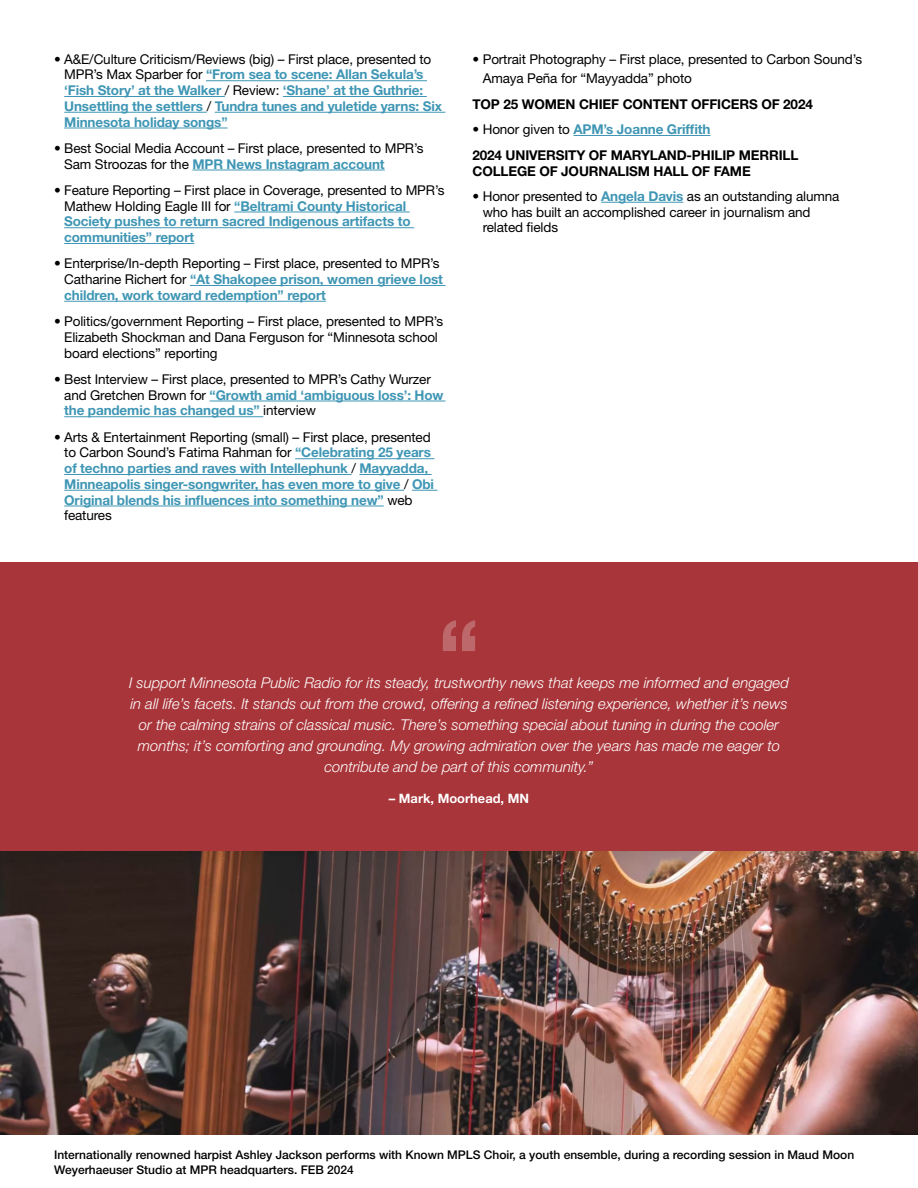
<style>
.page{position:relative;width:918px;height:1188px;background:#fff}
.page>*{position:absolute;margin:0;border:0;box-sizing:border-box;transform-origin:0 0}
.t1{font:italic 300 14.85px/21px "Helvetica Neue LT Std";color:#fff;text-align:center}
.t2{font:13.5px/15.8px "Helvetica Neue LT Std";letter-spacing:-.01em;color:#000}
.t3{font:700 13.5px/15.8px "Helvetica Neue LT Std";letter-spacing:-.01em;color:#3f96b4}
.t4{font:700 13.5px/26.2px "Helvetica Neue LT Std";letter-spacing:-.01em;color:#000}
.t5{font:700 12.9px "Helvetica Neue LT Std";color:#fff}
.t6{font:500 12px/15px "Helvetica Neue LT Std";color:#000}
.s1{font-weight:400;color:#000}
.s2{font-weight:700;color:#3f96b4}
.s3{font-weight:400}
.s4{color:#3f96b4}
</style>
<div class="page">
<div style="left:0;top:562px;width:918px;height:289px;background:#a8353a"></div>
<svg style="left:443px;top:620px;width:32px;height:31px"></svg>
<hr style="left:573px;top:135px;width:137px;height:1px;background:#3f96b4">
<hr style="left:601px;top:202px;width:82px;height:1px;background:#3f96b4">
<hr style="left:206px;top:80px;width:221px;height:1px;background:#3f96b4">
<hr style="left:64px;top:96px;width:161px;height:1px;background:#3f96b4">
<hr style="left:283px;top:96px;width:144px;height:1px;background:#3f96b4">
<hr style="left:64px;top:112px;width:143px;height:1px;background:#3f96b4">
<hr style="left:215px;top:112px;width:230px;height:1px;background:#3f96b4">
<hr style="left:64px;top:128px;width:164px;height:1px;background:#3f96b4">
<hr style="left:192px;top:170px;width:193px;height:1px;background:#3f96b4">
<hr style="left:234px;top:212px;width:176px;height:1px;background:#3f96b4">
<hr style="left:64px;top:227px;width:350px;height:1px;background:#3f96b4">
<hr style="left:64px;top:243px;width:130px;height:1px;background:#3f96b4">
<hr style="left:190px;top:285px;width:256px;height:1px;background:#3f96b4">
<hr style="left:64px;top:301px;width:262px;height:1px;background:#3f96b4">
<hr style="left:210px;top:401px;width:235px;height:1px;background:#3f96b4">
<hr style="left:64px;top:416px;width:199px;height:1px;background:#3f96b4">
<hr style="left:295px;top:458px;width:139px;height:1px;background:#3f96b4">
<hr style="left:64px;top:474px;width:287px;height:1px;background:#3f96b4">
<hr style="left:359px;top:474px;width:73px;height:1px;background:#3f96b4">
<hr style="left:64px;top:490px;width:340px;height:1px;background:#3f96b4">
<svg style="left:412px;top:490px;width:25px;height:1px"></svg>
<hr style="left:64px;top:506px;width:320px;height:1px;background:#3f96b4">
<img style="left:0;top:851px;width:918px;height:284px">
<p class="t3" style="left:64px;top:51px;width:379px;text-indent:-10px"><span class="s1">• A&amp;E/Culture Criticism/Reviews (big) – First place, presented to MPR’s Max Sparber for</span> “From sea to scene: Allan Sekula’s ‘Fish Story’ at the Walker <span class="s1">/ Review:</span> ‘Shane’ at the Guthrie:<br>Unsettling the settlers <span class="s1">/</span> Tundra tunes and yuletide yarns: Six Minnesota holiday songs”</p>
<p class="t2" style="left:64px;top:140px;width:361px;text-indent:-10px">• Best Social Media Account – First place, presented to MPR’s<br>Sam Stroozas for the <span class="s2">MPR News Instagram account</span></p>
<p class="t3" style="left:64px;top:182px;width:382px;text-indent:-10px"><span class="s1">• Feature Reporting – First place in Coverage, presented to MPR’s Mathew Holding Eagle III for</span> “Beltrami County Historical Society pushes to return sacred Indigenous artifacts to communities” report</p>
<p class="t2" style="left:64px;top:256px;width:380px;text-indent:-10px">• Enterprise/In-depth Reporting – First place, presented to MPR’s<br>Catharine Richert for <span class="s2">“At Shakopee prison, women grieve lost children, work toward redemption” report</span></p>
<p class="t2" style="left:64px;top:313px;width:380px;text-indent:-10px">• Politics/government Reporting – First place, presented to MPR’s<br>Elizabeth Shockman and Dana Ferguson for “Minnesota school board elections” reporting</p>
<p class="t2" style="left:64px;top:371px;width:381px;text-indent:-10px">• Best Interview – First place, presented to MPR’s Cathy Wurzer and Gretchen Brown for <span class="s2">“Growth amid ‘ambiguous loss’: How the pandemic has changed us”</span> interview</p>
<p class="t3" style="left:64px;top:429px;width:371px;text-indent:-10px"><span class="s1">• Arts &amp; Entertainment Reporting (small) – First place, presented to Carbon Sound’s Fatima Rahman for</span> “Celebrating 25 years of techno parties and raves with Intellephunk <span class="s1">/</span> Mayyadda, Minneapolis singer-songwriter, has even more to give <span class="s1">/</span> Obi Original blends his influences into something new” <span class="s1">web features</span></p>
<p class="t2" style="left:483px;top:49px;width:381px;line-height:19.5px;text-indent:-10px">• Portrait Photography – First place, presented to Carbon Sound’s<br>Amaya Peña for “Mayyadda” photo</p>
<p class="t4" style="left:472px;top:91px;width:342px">TOP 25 WOMEN CHIEF CONTENT OFFICERS OF 2024</p>
<p class="t4" style="left:472px;top:116px;width:327px"><span class="s3">• Honor given to</span> <span class="s4">APM’s Joanne Griffith<br></span>2024 UNIVERSITY OF MARYLAND-PHILIP MERRILL</p>
<p class="t4" style="left:472px;top:158px;width:280px">COLLEGE OF JOURNALISM HALL OF FAME</p>
<p class="t2" style="left:483px;top:188px;width:358px;text-indent:-10px">• Honor presented to <span class="s2">Angela Davis</span> as an outstanding alumna who has built an accomplished career in journalism and related fields</p>
<p class="t1" style="left:129px;top:672px;width:661px">I support Minnesota Public Radio for its steady, trustworthy news that keeps me informed and engaged in all life’s facets. It stands out from the crowd, offering a refined listening experience, whether it’s news or the calming strains of classical music. There’s something special about tuning in during the cooler months; it’s comforting and grounding. My growing admiration over the years has made me eager to contribute and be part of this community.”</p>
<p class="t5" style="left:389px;top:791px;width:142px">– Mark, Moorhead, MN</p>
<p class="t6" style="left:54px;top:1147px;width:802px">Internationally renowned harpist Ashley Jackson performs with Known MPLS Choir, a youth ensemble, during a recording session in Maud Moon<br>Weyerhaeuser Studio at MPR headquarters. FEB 2024</p>
</div>
